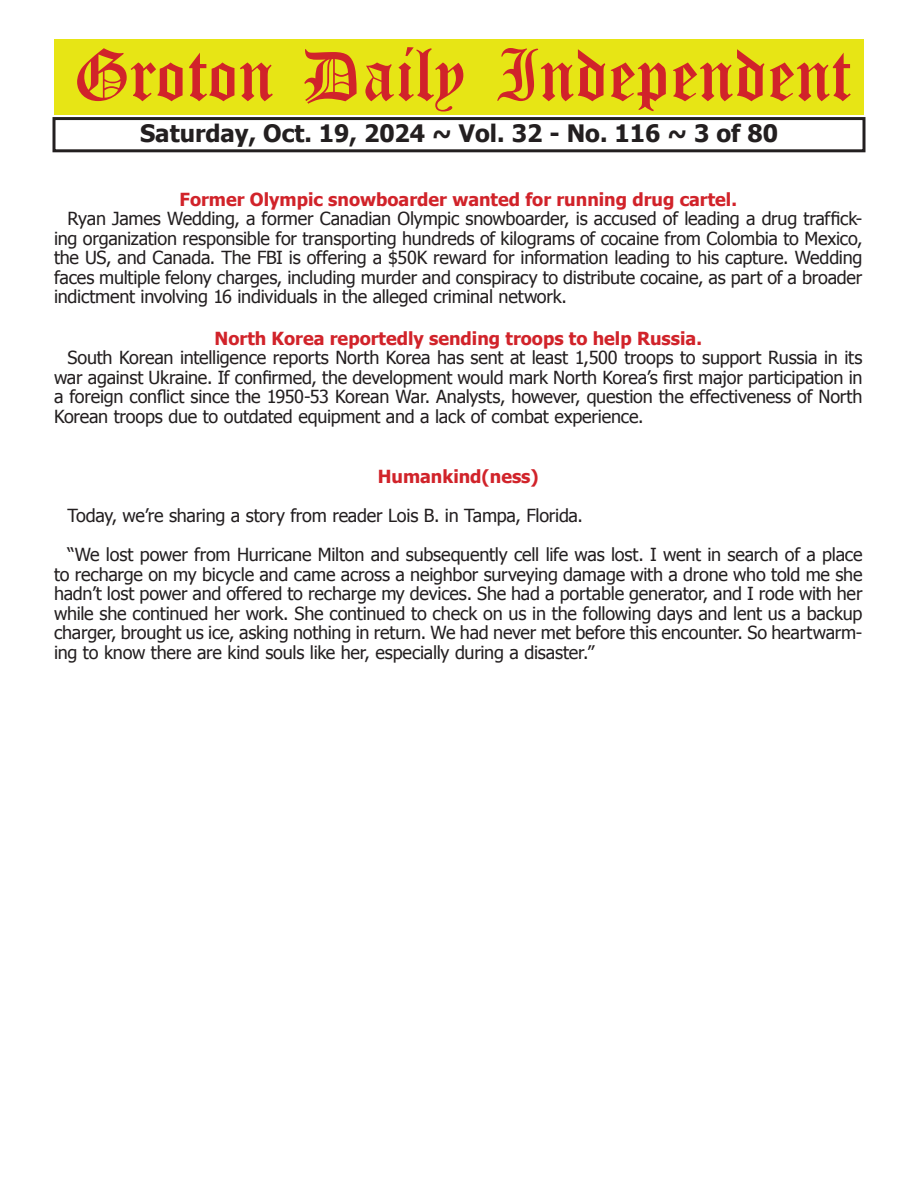
<style>
.page{position:relative;width:918px;height:1188px;background:#fff}
.page>*{position:absolute;margin:0;border:0;box-sizing:border-box;transform-origin:0 0}
.t1{font:54px "Old English Five";color:#d1232a}
.t2{font:700 24px "Tahoma";color:#231f20}
.t3{font:18px/19.5px "Tahoma";letter-spacing:-.015em;color:#231f20;text-align:justify}
.t4{font:700 18px "Tahoma";color:#d1232a}
</style>
<div class="page">
<div style="left:52px;top:117px;width:814px;height:35px;border:3px solid #231f20"></div>
<div style="left:54px;top:40px;width:810px;height:75px;background:#e7e515"></div>
<h1 class="t1" style="left:73px;top:50px;width:779px">Groton Daily Independent</h1>
<h2 class="t2" style="left:140px;top:116px;width:639px">Saturday, Oct. 19, 2024 ~ Vol. 32 - No. 116 ~ 3 of 80</h2>
<p class="t4" style="left:180px;top:187px;width:559px">Former Olympic snowboarder wanted for running drug cartel.</p>
<p class="t3" style="left:54px;top:208px;width:810px;text-indent:14px">Ryan James Wedding, a former Canadian Olympic snowboarder, is accused of leading a drug traffick&shy;ing organization responsible for transporting hundreds of kilograms of cocaine from Colombia to Mexico, the US, and Canada. The FBI is offering a $50K reward for information leading to his capture. Wedding faces multiple felony charges, including murder and conspiracy to distribute cocaine, as part of a broader indictment involving 16 individuals in the alleged criminal network.</p>
<p class="t4" style="left:215px;top:325px;width:489px">North Korea reportedly sending troops to help Russia.</p>
<p class="t3" style="left:54px;top:347px;width:810px;text-indent:14px">South Korean intelligence reports North Korea has sent at least 1,500 troops to support Russia in its war against Ukraine. If confirmed, the development would mark North Korea’s first major participation in a foreign conflict since the 1950-53 Korean War. Analysts, however, question the effectiveness of North Korean troops due to outdated equipment and a lack of combat experience.</p>
<p class="t4" style="left:378px;top:464px;width:162px">Humankind(ness)</p>
<p class="t3" style="left:68px;top:495px;width:797px;line-height:39px">Today, we’re sharing a story from reader Lois B. in Tampa, Florida.<br>“We lost power from Hurricane Milton and subsequently cell life was lost. I went in search of a place</p>
<p class="t3" style="left:54px;top:564px;width:810px">to recharge on my bicycle and came across a neighbor surveying damage with a drone who told me she hadn’t lost power and offered to recharge my devices. She had a portable generator, and I rode with her while she continued her work. She continued to check on us in the following days and lent us a backup charger, brought us ice, asking nothing in return. We had never met before this encounter. So heartwarm&shy;ing to know there are kind souls like her, especially during a disaster.”</p>
</div>
